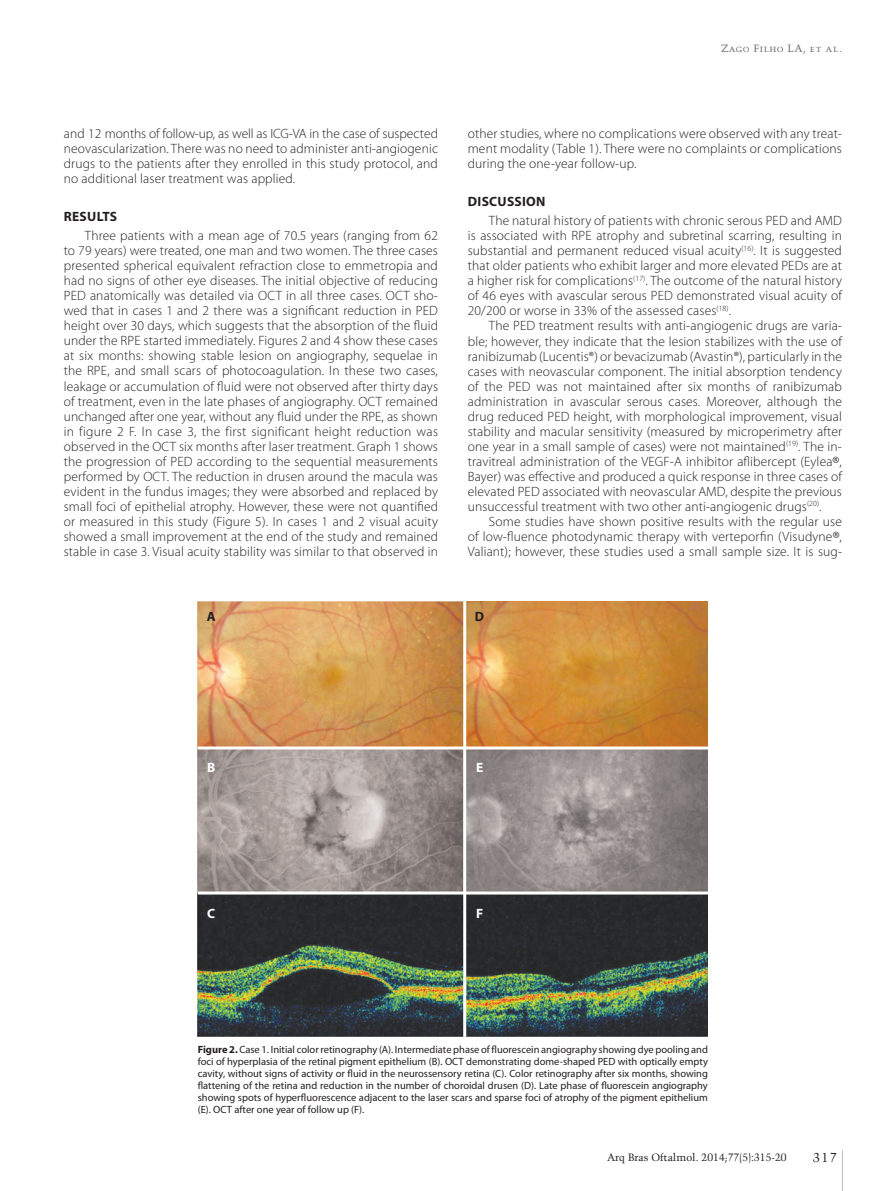
<style>
.page{position:relative;width:893px;height:1191px;background:#fff}
.page>*{position:absolute;margin:0;border:0;box-sizing:border-box;transform-origin:0 0}
.t1{font:300 13.5px/15px "Myriad Pro";letter-spacing:.01em;color:#231f20;text-align:justify}
.t2{font:700 13.5px "Myriad Pro";letter-spacing:.02em;color:#231f20}
.t3{font:700 13.5px "Myriad Pro";color:#fff}
.t4{font:12.75px "Trump Mediaeval LT Std";color:#231f20}
.t5{font:10.5px/12px "Myriad Pro";color:#231f20;text-align:justify}
.t6{font:10.5px "Trump Mediaeval LT Std";color:#231f20}
.t7{font:10.5px "Trump Mediaeval LT Std";letter-spacing:.04em;color:#6c6d70}
.s1{font-family:"Myriad Web Pro";font-weight:400}
.s2{font-weight:700}
</style>
<div class="page">
<hr style="left:842px;top:1150px;width:1px;height:41px;background:#bcbdc0">
<img style="left:198px;top:601px;width:510px;height:435px">
<hr style="left:198px;top:746px;width:510px;height:3px;background:#fff">
<hr style="left:198px;top:891px;width:510px;height:3px;background:#fff">
<hr style="left:463px;top:598px;width:3px;height:438px;background:#fff">
<p class="t1" style="left:64px;top:126px;width:376px">and 12 months of follow-up, as well as ICG-VA in the case of suspected neovascularization. There was no need to administer anti-angiogenic drugs to the patients after they enrolled in this study protocol, and no additional laser treatment was applied.</p>
<p class="t2" style="left:64px;top:208px;width:55px">RESULTS</p>
<p class="t1" style="left:64px;top:229px;width:376px;text-indent:21px">Three patients with a mean age of 70.5 years (ranging from 62 to 79 years) were treated, one man and two women. The three cases presented spherical equivalent refraction close to emmetropia and had no signs of other eye diseases. The initial objective of reducing PED anatomically was detailed via OCT in all three cases. OCT sho&shy;wed that in cases 1 and 2 there was a significant reduction in PED height over 30 days, which suggests that the absorption of the fluid under the RPE started immediately. Figures 2 and 4 show these cases at six months: showing stable lesion on angiography, sequelae in the RPE, and small scars of photocoagulation. In these two cases, leakage or accumulation of fluid were not observed after thirty days of treatment, even in the late phases of angiography. OCT remained unchanged after one year, without any fluid under the RPE, as shown in figure 2 F. In case 3, the first significant height reduction was observed in the OCT six months after laser treatment. Graph 1 shows the progression of PED according to the sequential measurements performed by OCT. The reduction in drusen around the macula was evident in the fundus images; they were absorbed and replaced by small foci of epithelial atrophy. However, these were not quantified or measured in this study (Figure 5). In cases 1 and 2 visual acuity showed a small improvement at the end of the study and remained stable in case 3. Visual acuity stability was similar to that observed in</p>
<p class="t2" style="left:207px;top:607px;width:10px">A</p>
<p class="t7" style="left:721px;top:42px;width:122px">Zago Filho LA, et al.</p>
<p class="t1" style="left:468px;top:126px;width:376px">other studies, where no complications were observed with any treat&shy;ment modality (Table 1). There were no complaints or complications during the one-year follow-up.</p>
<p class="t2" style="left:468px;top:193px;width:79px">DISCUSSION</p>
<p class="t1" style="left:468px;top:214px;width:376px;text-indent:21px">The natural history of patients with chronic serous PED and AMD is associated with RPE atrophy and subretinal scarring, resulting in substantial and permanent reduced visual acuity<sup>(16)</sup>. It is suggested that older patients who exhibit larger and more elevated PEDs are at a higher risk for complications<sup>(17)</sup>. The outcome of the natural history of 46 eyes with avascular serous PED demonstrated visual acuity of 20/200 or worse in 33% of the assessed cases<sup>(18)</sup>.</p>
<p class="t1" style="left:468px;top:319px;width:376px;text-indent:21px">The PED treatment results with anti-angiogenic drugs are varia&shy;ble; however, they indicate that the lesion stabilizes with the use of ranibizumab (Lucentis®) or bevacizumab (Avastin®), particularly in the cases with neovascular component. The initial absorption tendency of the PED was not maintained after six months of ranibizumab administration in avascular serous cases. Moreover, although the drug reduced PED height, with morphological improvement, visual stability and macular sensitivity (measured by microperimetry after one year in a small sample of cases) were not maintained<sup>(19)</sup>. The in&shy;travitreal administration of the VEGF-A inhibitor aflibercept (Eylea<span class="s1">®</span>, Bayer) was effective and produced a quick response in three cases of elevated PED associated with neovascular AMD, despite the previous unsuccessful treatment with two other anti-angiogenic drugs<sup>(20)</sup>.</p>
<p class="t1" style="left:468px;top:514px;width:376px;text-indent:21px">Some studies have shown positive results with the regular use of low-fluence photodynamic therapy with verteporfin (Visudyne<span class="s1">®</span>, Valiant); however, these studies used a small sample size. It is sug-</p>
<p class="t2" style="left:475px;top:607px;width:11px">D</p>
<p class="t3" style="left:207px;top:758px;width:10px">B</p>
<p class="t3" style="left:207px;top:904px;width:10px">C</p>
<p class="t3" style="left:476px;top:758px;width:9px">E</p>
<p class="t3" style="left:476px;top:904px;width:9px">F</p>
<p class="t5" style="left:198px;top:1043px;width:512px"><span class="s2">Figure 2.</span> Case 1. Initial color retinography (A). Intermediate phase of fluorescein angiography showing dye pooling and foci of hyperplasia of the retinal pigment epithelium (B). OCT demonstrating dome-shaped PED with optically empty cavity, without signs of activity or fluid in the neurossensory retina (C). Color retinography after six months, showing flattening of the retina and reduction in the number of choroidal drusen (D). Late phase of fluorescein angiography showing spots of hyperfluorescence adjacent to the laser scars and sparse foci of atrophy of the pigment epithelium (E). OCT after one year of follow up (F).</p>
<p class="t6" style="left:607px;top:1151px;width:181px">Arq Bras Oftalmol. 2014;77(5):315-20</p>
<p class="t4" style="left:813px;top:1149px;width:25px">317</p>
</div>
